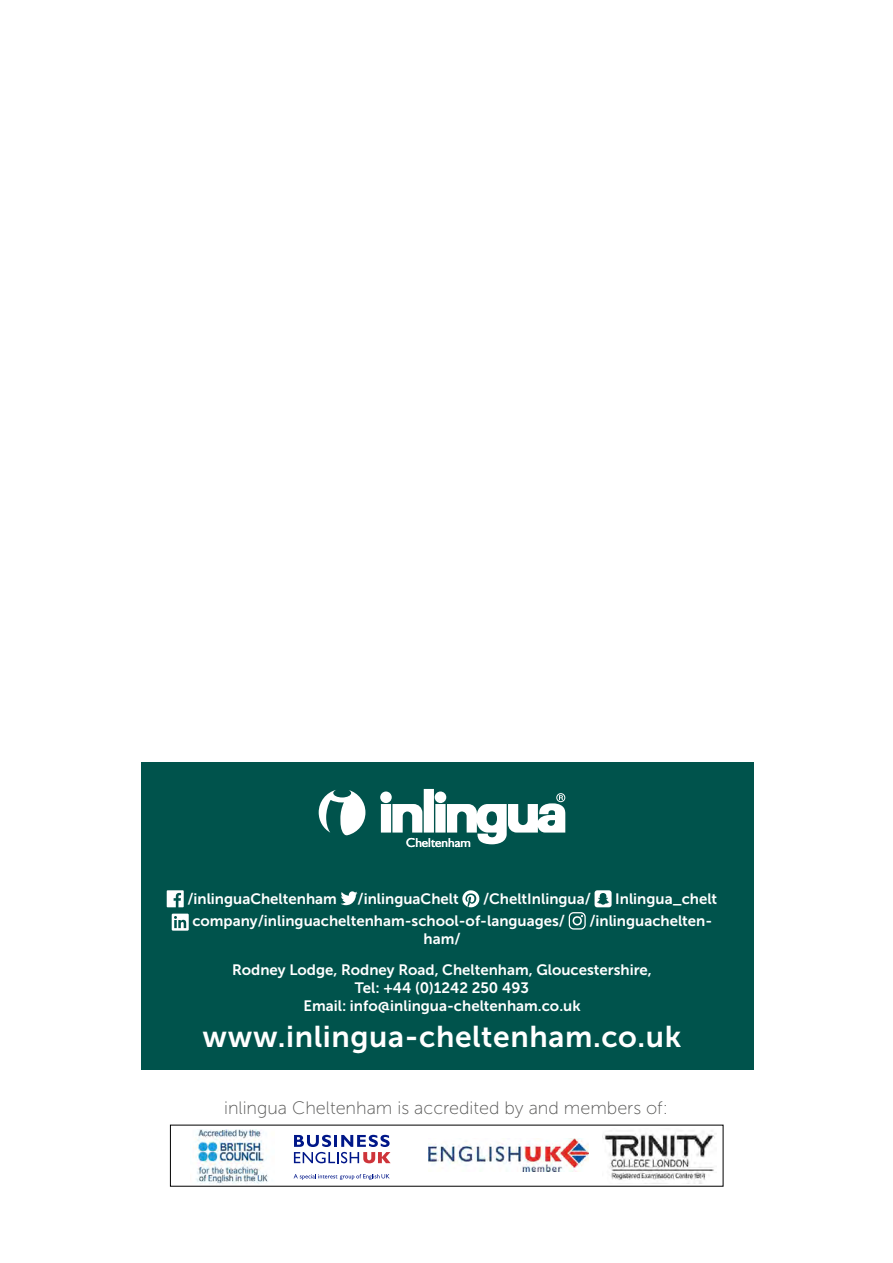
<style>
.page{position:relative;width:893px;height:1263px;background:#fff}
.page>*{position:absolute;margin:0;border:0;box-sizing:border-box;transform-origin:0 0}
.t1{font:30px "Museo Sans 700";letter-spacing:.02em;color:#fff}
.t2{font:18px "Museo Sans 100";color:#575756}
.t3{font:15px/30.8px "Museo Sans 700";color:#fff;text-align:center}
.t4{font:13.05px "Humanist 521 BT";color:#fff}
</style>
<div class="page">
<div style="left:141px;top:762px;width:613px;height:308px;background:#00534c"></div>
<svg style="left:167px;top:890px;width:17px;height:17px"></svg>
<svg style="left:341px;top:891px;width:17px;height:14px"></svg>
<svg style="left:462px;top:890px;width:18px;height:17px"></svg>
<svg style="left:595px;top:890px;width:17px;height:17px"></svg>
<svg style="left:172px;top:914px;width:17px;height:17px"></svg>
<svg style="left:569px;top:912px;width:17px;height:17px"></svg>
<svg style="left:319px;top:790px;width:46px;height:45px"></svg>
<svg style="left:380px;top:789px;width:185px;height:55px"></svg>
<img style="left:429px;top:1138px;width:160px;height:33px">
<img style="left:602px;top:1130px;width:115px;height:53px">
<svg style="left:294px;top:1135px;width:97px;height:28px"></svg>
<svg style="left:294px;top:1174px;width:96px;height:6px"></svg>
<img style="left:196px;top:1129px;width:72px;height:55px">
<p class="t4" style="left:406px;top:834px;width:66px">Cheltenham</p>
<p class="t3" style="left:187px;top:883px;width:151px">/inlinguaCheltenham</p>
<p class="t3" style="left:358px;top:883px;width:103px">/inlinguaChelt</p>
<p class="t3" style="left:483px;top:883px;width:109px">/CheltInlingua/</p>
<p class="t3" style="left:615px;top:883px;width:104px">Inlingua_chelt</p>
<p class="t3" style="left:192px;top:906px;width:374px">company/inlinguacheltenham-school-of-languages/</p>
<p class="t3" style="left:589px;top:906px;width:124px">/inlinguachelten-</p>
<p class="t3" style="left:232px;top:924px;width:421px">ham/<br>Rodney Lodge, Rodney Road, Cheltenham, Gloucestershire,</p>
<p class="t3" style="left:303px;top:979px;width:279px;line-height:18px">Tel: +44 (0)1242 250 493<br>Email: info@inlingua-cheltenham.co.uk</p>
<h1 class="t1" style="left:203px;top:1020px;width:480px">www.inlingua-cheltenham.co.uk</h1>
<p class="t2" style="left:224px;top:1098px;width:445px">inlingua Cheltenham is accredited by and members of:</p>
</div>
